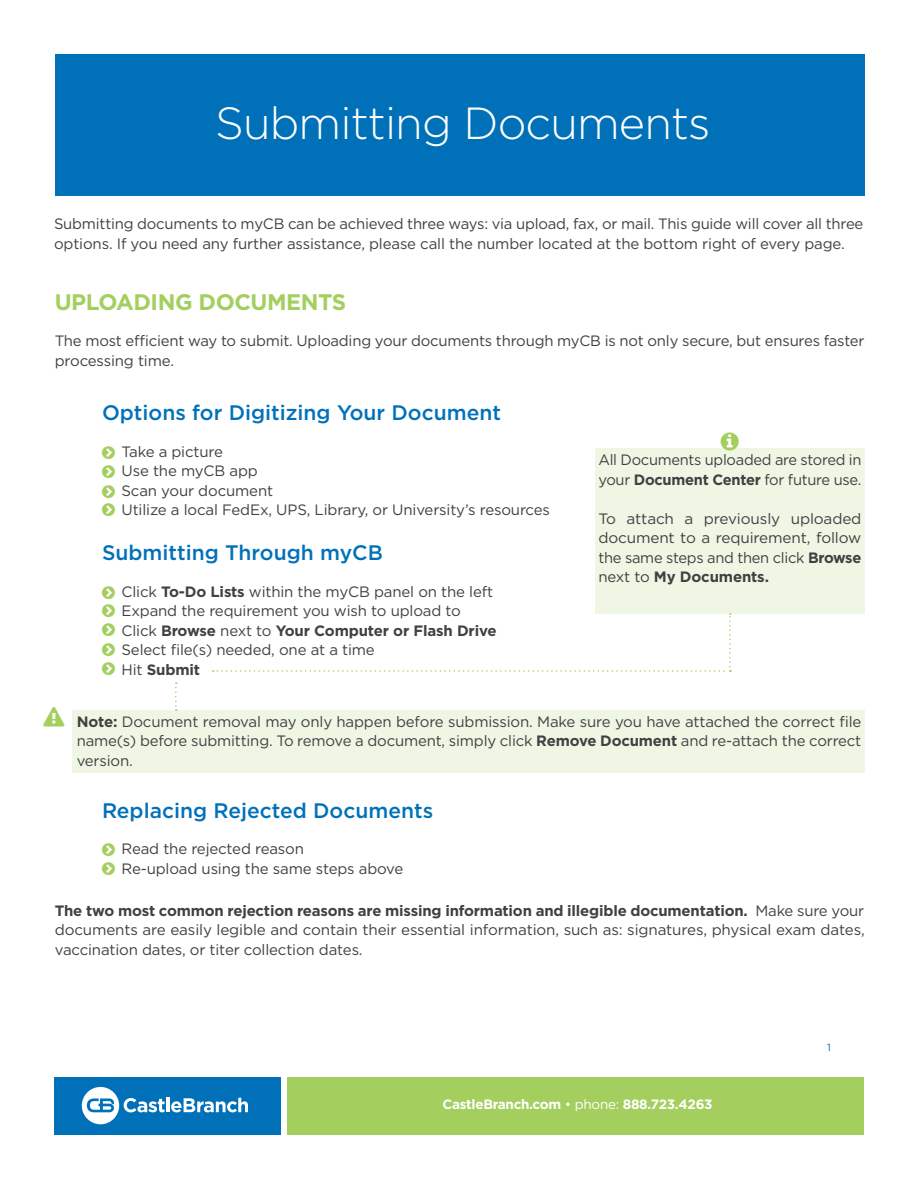
<style>
.page{position:relative;width:918px;height:1188px;background:#fff}
.page>*{position:absolute;margin:0;border:0;box-sizing:border-box;transform-origin:0 0}
.t1{font:300 45px "Gotham";letter-spacing:-.02em;color:#fff}
.t2{font:700 22.5px "Gotham";letter-spacing:-.02em;color:#a4cf5f}
.t3{font:500 21px "Gotham";color:#0071b9}
.t4{font:15px/19.5px "Gotham";letter-spacing:-.01em;color:#414042}
.t5{font:700 13.5px "Gotham";letter-spacing:-.02em;color:#fff}
.t6{font:10.5px "Gotham";color:#0071b9}
.s1{font-weight:700}
.s2{font-weight:400}
</style>
<div class="page">
<div style="left:54px;top:1077px;width:227px;height:58px;background:#0071b9"></div>
<div style="left:287px;top:1077px;width:577px;height:58px;background:#a4cf5f"></div>
<hr style="left:166px;top:1098px;width:3px;height:14px;background:#fff">
<svg style="left:171px;top:1098px;width:77px;height:14px"></svg>
<svg style="left:82px;top:1087px;width:83px;height:37px"></svg>
<div style="left:55px;top:54px;width:810px;height:141px;background:#0071b9"></div>
<div style="left:595px;top:448px;width:270px;height:165px;background:#eff6e4"></div>
<div style="left:72px;top:711px;width:793px;height:62px;background:#eff6e4"></div>
<svg style="left:213px;top:613px;width:518px;height:59px"></svg>
<svg style="left:175px;top:682px;width:2px;height:29px"></svg>
<h1 class="t1" style="left:215px;top:94px;width:497px">Submitting Documents</h1>
<p class="t4" style="left:54px;top:214px;width:811px">Submitting documents to myCB can be achieved three ways: via upload, fax, or mail. This guide will cover all three options. If you need any further assistance, please call the number located at the bottom right of every page.</p>
<h2 class="t2" style="left:55px;top:287px;width:293px">UPLOADING DOCUMENTS</h2>
<p class="t4" style="left:55px;top:331px;width:811px">The most efficient way to submit. Uploading your documents through myCB is not only secure, but ensures faster processing time.</p>
<h3 class="t3" style="left:102px;top:399px;width:401px">Options for Digitizing Your Document</h3>
<p class="t4" style="left:122px;top:442px;width:430px">Take a picture<br>Use the myCB app<br>Scan your document<br>Utilize a local FedEx, UPS, Library, or University’s resources</p>
<h3 class="t3" style="left:102px;top:539px;width:282px">Submitting Through myCB</h3>
<p class="t4" style="left:122px;top:581px;width:377px">Click <span class="s1">To-Do Lists</span> within the myCB panel on the left Expand the requirement you wish to upload to Click <span class="s1">Browse</span> next to <span class="s1">Your Computer or Flash Drive </span>Select file(s) needed, one at a time<br>Hit <span class="s1">Submit</span></p>
<p class="t4" style="left:598px;top:450px;width:265px">All Documents uploaded are stored in your <span class="s1">Document Center</span> for future use.</p>
<p class="t4" style="left:598px;top:508px;width:265px;text-align:justify">To attach a previously uploaded document to a requirement, follow the same steps and then click <span class="s1">Browse </span>next to <span class="s1">My Documents.</span></p>
<p class="t4" style="left:77px;top:711px;width:786px;text-align:justify"><span class="s1">Note:</span> Document removal may only happen before submission. Make sure you have attached the correct file name(s) before submitting. To remove a document, simply click <span class="s1">Remove Document</span> and re-attach the correct version.</p>
<h3 class="t3" style="left:102px;top:797px;width:333px">Replacing Rejected Documents</h3>
<p class="t4" style="left:122px;top:839px;width:283px">Read the rejected reason<br>Re-upload using the same steps above</p>
<p class="t4" style="left:55px;top:900px;width:812px;text-align:justify"><span class="s1">The two most common rejection reasons are missing information and illegible documentation.</span> Make sure your documents are easily legible and contain their essential information, such as: signatures, physical exam dates, vaccination dates, or titer collection dates.</p>
<p class="t5" style="left:442px;top:1095px;width:272px">CastleBranch.com <span class="s2">• phone:</span> 888.723.4263</p>
<p class="t6" style="left:827px;top:1040px;width:5px">1</p>
</div>
